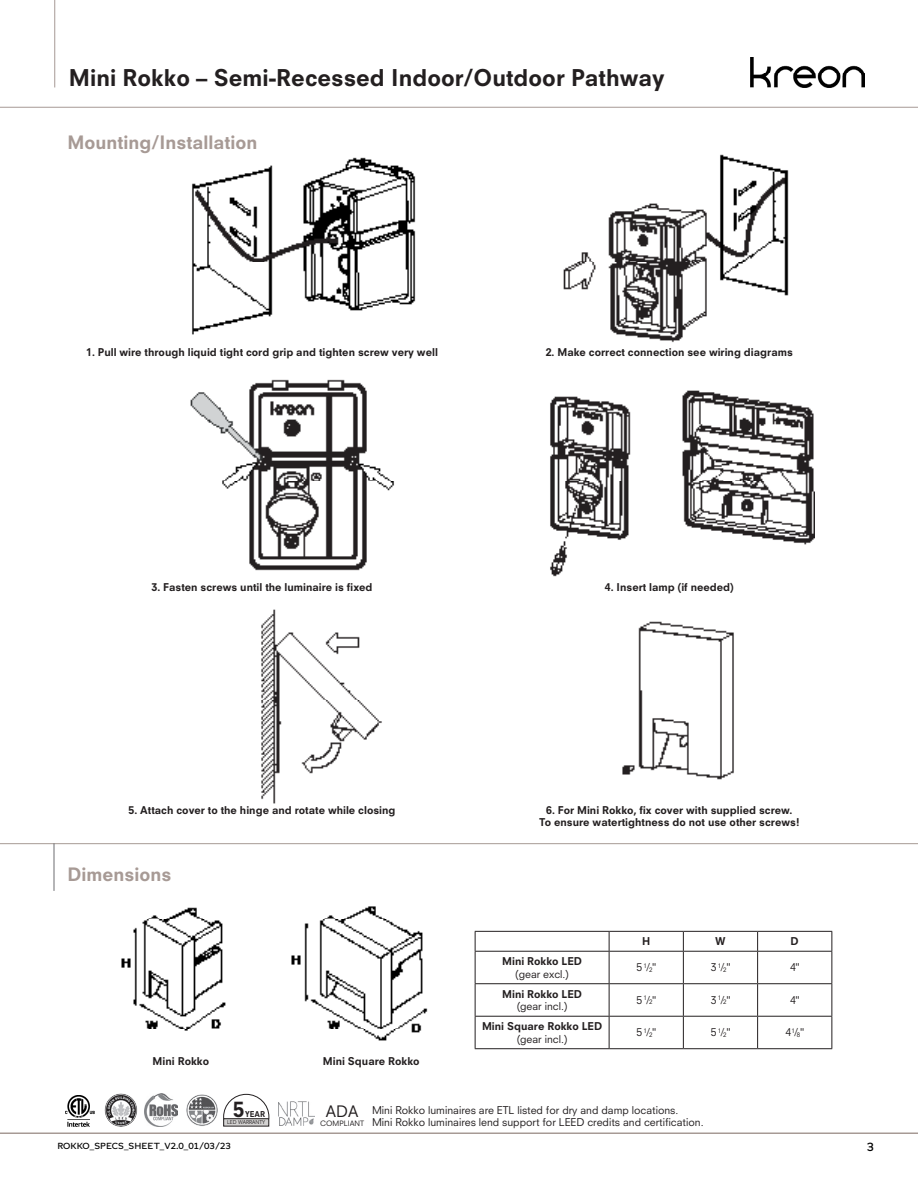
<style>
.page{position:relative;width:918px;height:1188px;background:#fff}
.page>*{position:absolute;margin:0;border:0;box-sizing:border-box;transform-origin:0 0}
.t1{font:800 22.5px "Neuzeit SLT Std";color:#231f20}
.t2{font:800 20.7px "Neuzeit SLT Std";color:#231f20}
.d-head{font:800 18px "Neuzeit SLT Std";color:#a79a95}
.t3{font:15.45px "Neuzeit SLT Std";color:#231f20}
.t4{font:12px "Kreon";color:#000}
.t5{font:800 10.5px/12.6px "Neuzeit SLT Std";color:#231f20;text-align:center}
.t6{font:10.5px/12.6px "Neuzeit SLT Std";color:#231f20}
.t7{font:9px "Kreon";letter-spacing:.01em;color:#000}
.t8{font:800 7.95px "Neuzeit SLT Std";color:#231f20}
.t9{font:7.2px "Neuzeit SLT Std";color:#231f20}
.t10{font:5.1px "Neuzeit SLT Std";color:#231f20}
.s1{font-weight:400}
.s2{font-size:6.15px}
</style>
<div class="page">
<hr style="left:54px;top:0;width:1px;height:87px;background:#a79a95">
<hr style="left:0;top:107px;width:918px;height:1px;background:#a79a95">
<img style="left:750px;top:57px;width:114px;height:31px">
<hr style="left:0;top:1132px;width:918px;height:2px;background:#a79a95">
<img style="left:65px;top:1095px;width:30px;height:31px">
<img style="left:104px;top:1094px;width:33px;height:32px">
<img style="left:145px;top:1094px;width:33px;height:32px">
<img style="left:186px;top:1094px;width:32px;height:32px;border-radius:16px">
<div style="left:224px;top:1119px;width:45px;height:7px;background:#d3d2d1"></div>
<svg style="left:223px;top:1094px;width:46px;height:25px"></svg>
<img style="left:278px;top:1101px;width:37px;height:24px">
<img style="left:117px;top:154px;width:697px;height:887px">
<hr style="left:0;top:843px;width:918px;height:1px;background:#a79a95">
<hr style="left:54px;top:843px;width:1px;height:48px;background:#6c6d70">
<hr style="left:475px;top:931px;width:134px;height:1px;background:#231f20">
<svg style="left:475px;top:932px;width:1px;height:19px"></svg>
<hr style="left:609px;top:931px;width:74px;height:1px;background:#231f20">
<svg style="left:609px;top:932px;width:1px;height:19px"></svg>
<hr style="left:683px;top:931px;width:75px;height:1px;background:#231f20">
<svg style="left:683px;top:932px;width:1px;height:19px"></svg>
<hr style="left:758px;top:931px;width:74px;height:1px;background:#231f20">
<svg style="left:757px;top:932px;width:1px;height:19px"></svg>
<svg style="left:831px;top:932px;width:1px;height:19px"></svg>
<hr style="left:475px;top:951px;width:134px;height:1px;background:#231f20">
<hr style="left:475px;top:952px;width:1px;height:31px;background:#231f20">
<hr style="left:609px;top:951px;width:74px;height:1px;background:#231f20">
<hr style="left:609px;top:952px;width:1px;height:31px;background:#231f20">
<hr style="left:683px;top:951px;width:75px;height:1px;background:#231f20">
<hr style="left:683px;top:952px;width:1px;height:31px;background:#231f20">
<hr style="left:758px;top:951px;width:74px;height:1px;background:#231f20">
<hr style="left:757px;top:952px;width:1px;height:31px;background:#231f20">
<hr style="left:831px;top:952px;width:1px;height:31px;background:#231f20">
<hr style="left:475px;top:983px;width:134px;height:1px;background:#231f20">
<hr style="left:475px;top:984px;width:1px;height:32px;background:#231f20">
<hr style="left:609px;top:983px;width:74px;height:1px;background:#231f20">
<hr style="left:609px;top:984px;width:1px;height:32px;background:#231f20">
<hr style="left:683px;top:983px;width:75px;height:1px;background:#231f20">
<hr style="left:683px;top:984px;width:1px;height:32px;background:#231f20">
<hr style="left:758px;top:983px;width:74px;height:1px;background:#231f20">
<hr style="left:757px;top:984px;width:1px;height:32px;background:#231f20">
<hr style="left:831px;top:984px;width:1px;height:32px;background:#231f20">
<hr style="left:475px;top:1016px;width:134px;height:1px;background:#231f20">
<hr style="left:475px;top:1017px;width:1px;height:31px;background:#231f20">
<hr style="left:609px;top:1016px;width:74px;height:1px;background:#231f20">
<hr style="left:609px;top:1017px;width:1px;height:31px;background:#231f20">
<hr style="left:683px;top:1016px;width:75px;height:1px;background:#231f20">
<hr style="left:683px;top:1017px;width:1px;height:31px;background:#231f20">
<hr style="left:758px;top:1016px;width:74px;height:1px;background:#231f20">
<hr style="left:757px;top:1017px;width:1px;height:31px;background:#231f20">
<hr style="left:831px;top:1017px;width:1px;height:31px;background:#231f20">
<hr style="left:475px;top:1048px;width:134px;height:1px;background:#231f20">
<hr style="left:609px;top:1048px;width:74px;height:1px;background:#231f20">
<hr style="left:683px;top:1048px;width:75px;height:1px;background:#231f20">
<hr style="left:758px;top:1048px;width:74px;height:1px;background:#231f20">
<p class="t1" style="left:69px;top:64px;width:597px">Mini Rokko – Semi-Recessed Indoor/Outdoor Pathway</p>
<p class="d-head" style="left:68px;top:131px;width:191px">Mounting/Installation</p>
<p class="t5" style="left:86px;top:345px;width:353px">1. Pull wire through liquid tight cord grip and tighten screw very well</p>
<p class="t5" style="left:152px;top:581px;width:222px">3. Fasten screws until the luminaire is fixed</p>
<p class="t5" style="left:546px;top:345px;width:249px">2. Make correct connection see wiring diagrams</p>
<p class="t5" style="left:605px;top:581px;width:130px">4. Insert lamp (if needed)</p>
<p class="t5" style="left:129px;top:803px;width:269px">5. Attach cover to the hinge and rotate while closing</p>
<p class="t5" style="left:539px;top:803px;width:262px">6. For Mini Rokko, fix cover with supplied screw.<br>To ensure watertightness do not use other screws!</p>
<p class="d-head" style="left:68px;top:863px;width:105px">Dimensions</p>
<p class="t5" style="left:153px;top:1055px;width:58px">Mini Rokko</p>
<p class="t5" style="left:642px;top:935px;width:10px">H</p>
<p class="t5" style="left:715px;top:935px;width:12px">W</p>
<p class="t5" style="left:791px;top:935px;width:10px">D</p>
<p class="t5" style="left:323px;top:1055px;width:98px">Mini Square Rokko</p>
<p class="t5" style="left:502px;top:955px;width:81px">Mini Rokko LED <span class="s1">(gear excl.)</span></p>
<p class="t6" style="left:637px;top:961px;width:21px">5 <sup>1</sup>/<span class="s2">2</span>"</p>
<p class="t6" style="left:711px;top:961px;width:21px">3 <sup>1</sup>/<span class="s2">2</span>"</p>
<p class="t6" style="left:790px;top:961px;width:11px">4"</p>
<p class="t5" style="left:502px;top:987px;width:81px">Mini Rokko LED <span class="s1">(gear incl.)</span></p>
<p class="t6" style="left:637px;top:994px;width:21px">5 <sup>1</sup>/<span class="s2">2</span>"</p>
<p class="t6" style="left:711px;top:994px;width:21px">3 <sup>1</sup>/<span class="s2">2</span>"</p>
<p class="t6" style="left:790px;top:994px;width:11px">4"</p>
<p class="t5" style="left:482px;top:1020px;width:122px">Mini Square Rokko LED <span class="s1">(gear incl.)</span></p>
<p class="t6" style="left:637px;top:1026px;width:21px">5 <sup>1</sup>/<span class="s2">2</span>"</p>
<p class="t6" style="left:711px;top:1026px;width:21px">5 <sup>1</sup>/<span class="s2">2</span>"</p>
<p class="t6" style="left:786px;top:1026px;width:20px">4<sup>1</sup>/<span class="s2">8</span>"</p>
<h2 class="t2" style="left:233px;top:1097px;width:13px">5</h2>
<p class="t8" style="left:245px;top:1109px;width:21px">YEAR</p>
<h3 class="t3" style="left:326px;top:1102px;width:34px">ADA</h3>
<p class="t9" style="left:320px;top:1119px;width:45px">COMPLIANT</p>
<p class="t10" style="left:227px;top:1119px;width:40px">LED WARRANTY</p>
<p class="t6" style="left:372px;top:1103px;width:333px">Mini Rokko luminaires are ETL listed for dry and damp locations.<br>Mini Rokko luminaires lend support for LEED credits and certification.</p>
<p class="t7" style="left:57px;top:1139px;width:175px">ROKKO_SPECS_SHEET_V2.0_01/03/23</p>
<p class="t4" style="left:867px;top:1138px;width:9px">3</p>
</div>
